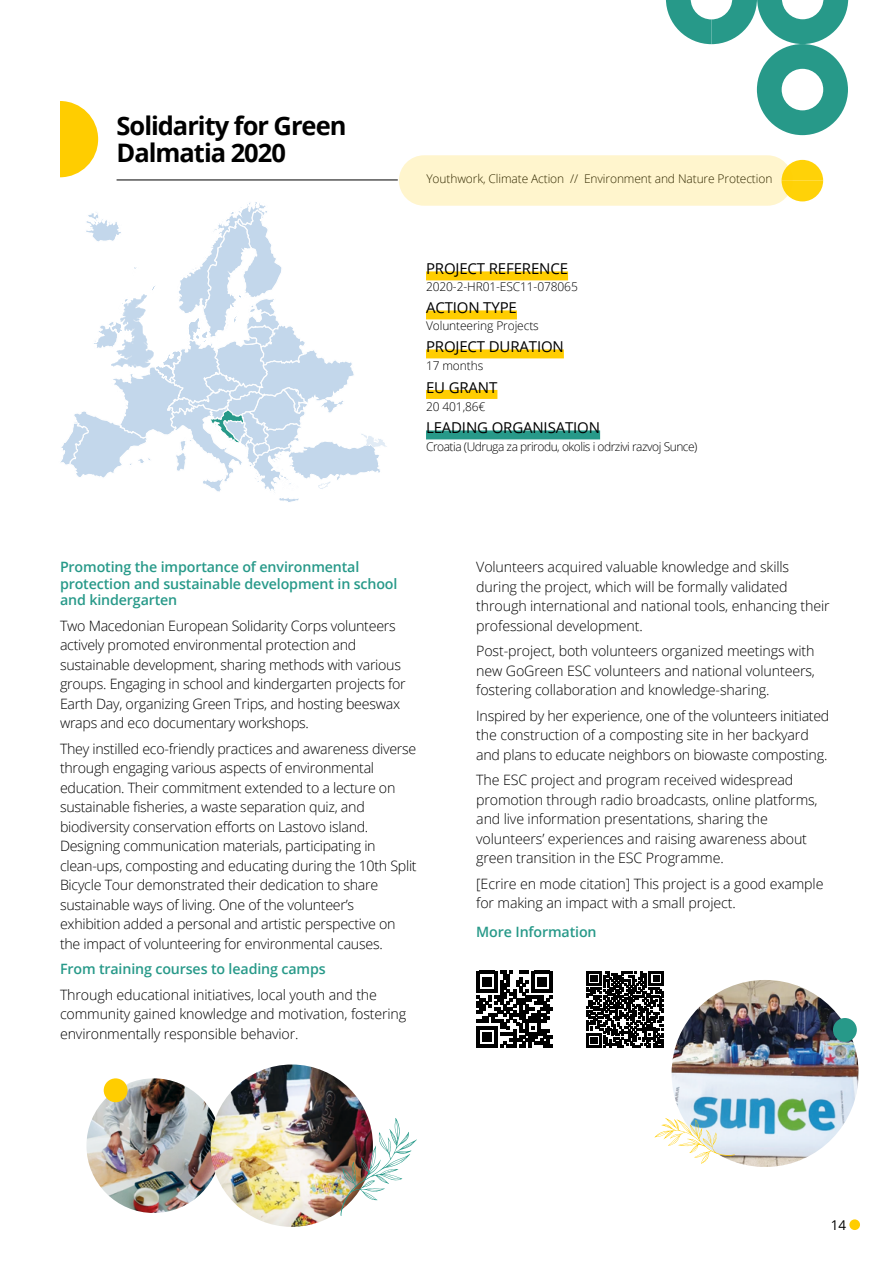
<style>
.page{position:relative;width:893px;height:1263px;background:#fff}
.page>*{position:absolute;margin:0;border:0;box-sizing:border-box;transform-origin:0 0}
.t1{font:700 25.5px/27px "Open Sans";letter-spacing:-.04em;color:#000}
.t2{font:15px "Open Sans";letter-spacing:-.01em;color:#000}
.t3{font:300 14.25px/19.5px "Open Sans";letter-spacing:-.02em;color:#000}
.t4{font:600 14.25px/16.5px "Open Sans";letter-spacing:-.01em;color:#279989}
.t5{font:13.5px "Open Sans";color:#000}
.t6{font:300 12px "Open Sans";letter-spacing:-.01em;color:#000}
.t7{font:300 12px "Open Sans";letter-spacing:-.04em;color:#000}
</style>
<div class="page">
<div style="left:849px;top:1219px;width:11px;height:11px;background:#ffcd00;border-radius:50%"></div>
<svg style="left:60px;top:202px;width:327px;height:300px"></svg>
<svg style="left:60px;top:101px;width:38px;height:76px"></svg>
<div style="left:426px;top:271px;width:142px;height:9px;background:#ffcd00"></div>
<div style="left:426px;top:310px;width:91px;height:9px;background:#ffcd00"></div>
<div style="left:426px;top:349px;width:138px;height:9px;background:#ffcd00"></div>
<div style="left:426px;top:390px;width:71px;height:9px;background:#ffcd00"></div>
<div style="left:426px;top:430px;width:174px;height:9px;background:#279989"></div>
<svg style="left:476px;top:971px;width:77px;height:76px"></svg>
<svg style="left:587px;top:971px;width:76px;height:76px"></svg>
<svg style="left:788px;top:160px;width:35px;height:41px"></svg>
<svg style="left:666px;top:0;width:182px;height:135px"></svg>
<hr style="left:117px;top:180px;width:281px;height:1px;background:#000">
<img style="left:86px;top:1078px;width:135px;height:135px;border-radius:67px">
<img style="left:672px;top:980px;width:187px;height:187px;border-radius:93px">
<img style="left:211px;top:1064px;width:162px;height:163px;border-radius:81px">
<div style="left:104px;top:1078px;width:24px;height:24px;background:#ffcd00;border-radius:50%"></div>
<div style="left:833px;top:1018px;width:24px;height:24px;background:#279989;border-radius:50%"></div>
<img style="left:341px;top:1118px;width:76px;height:98px">
<svg style="left:655px;top:1118px;width:80px;height:46px"></svg>
<div style="left:399px;top:155px;width:394px;height:51px;background:#fff5cd;border-radius:25px"></div>
<h1 class="t1" style="left:117px;top:112px;width:231px">Solidarity for Green<br>Dalmatia 2020</h1>
<p class="t6" style="left:426px;top:171px;width:348px">Youthwork, Climate Action // Environment and Nature Protection</p>
<p class="t2" style="left:426px;top:259px;width:144px">PROJECT REFERENCE</p>
<p class="t6" style="left:426px;top:278px;width:153px">2020-2-HR01-ESC11-078065</p>
<p class="t2" style="left:426px;top:298px;width:92px">ACTION TYPE</p>
<p class="t6" style="left:426px;top:317px;width:114px">Volunteering Projects</p>
<p class="t2" style="left:426px;top:337px;width:139px">PROJECT DURATION</p>
<p class="t6" style="left:426px;top:358px;width:59px">17 months</p>
<p class="t2" style="left:426px;top:377px;width:73px">EU GRANT</p>
<p class="t6" style="left:426px;top:398px;width:61px">20 401,86€</p>
<p class="t2" style="left:426px;top:418px;width:176px">LEADING ORGANISATION</p>
<p class="t7" style="left:426px;top:439px;width:273px">Croatia (Udruga za prirodu, okolis i odrzivi razvoj Sunce)</p>
<p class="t4" style="left:60px;top:558px;width:339px">Promoting the importance of environmental protection and sustainable development in school and kindergarten</p>
<p class="t3" style="left:60px;top:615px;width:347px">Two Macedonian European Solidarity Corps volunteers actively promoted environmental protection and sustainable development, sharing methods with various groups. Engaging in school and kindergarten projects for Earth Day, organizing Green Trips, and hosting beeswax wraps and eco documentary workshops.</p>
<p class="t3" style="left:60px;top:738px;width:358px">They instilled eco-friendly practices and awareness diverse through engaging various aspects of environmental education. Their commitment extended to a lecture on sustainable fisheries, a waste separation quiz, and biodiversity conservation efforts on Lastovo island.<br>Designing communication materials, participating in clean-ups, composting and educating during the 10th Split Bicycle Tour demonstrated their dedication to share sustainable ways of living. One of the volunteer’s exhibition added a personal and artistic perspective on the impact of volunteering for environmental causes.</p>
<p class="t4" style="left:60px;top:960px;width:267px">From training courses to leading camps</p>
<p class="t3" style="left:60px;top:984px;width:348px">Through educational initiatives, local youth and the community gained knowledge and motivation, fostering environmentally responsible behavior.</p>
<p class="t3" style="left:476px;top:557px;width:355px">Volunteers acquired valuable knowledge and skills during the project, which will be formally validated through international and national tools, enhancing their professional development.</p>
<p class="t3" style="left:476px;top:641px;width:340px;text-align:justify">Post-project, both volunteers organized meetings with new GoGreen ESC volunteers and national volunteers, fostering collaboration and knowledge-sharing.</p>
<p class="t3" style="left:476px;top:705px;width:355px">Inspired by her experience, one of the volunteers initiated the construction of a composting site in her backyard and plans to educate neighbors on biowaste composting.</p>
<p class="t3" style="left:476px;top:770px;width:343px">The ESC project and program received widespread promotion through radio broadcasts, online platforms, and live information presentations, sharing the volunteers’ experiences and raising awareness about green transition in the ESC Programme.</p>
<p class="t3" style="left:476px;top:873px;width:349px">[Ecrire en mode citation] This project is a good example for making an impact with a small project.</p>
<p class="t4" style="left:476px;top:924px;width:122px">More Information</p>
<p class="t5" style="left:831px;top:1216px;width:17px">14</p>
</div>
